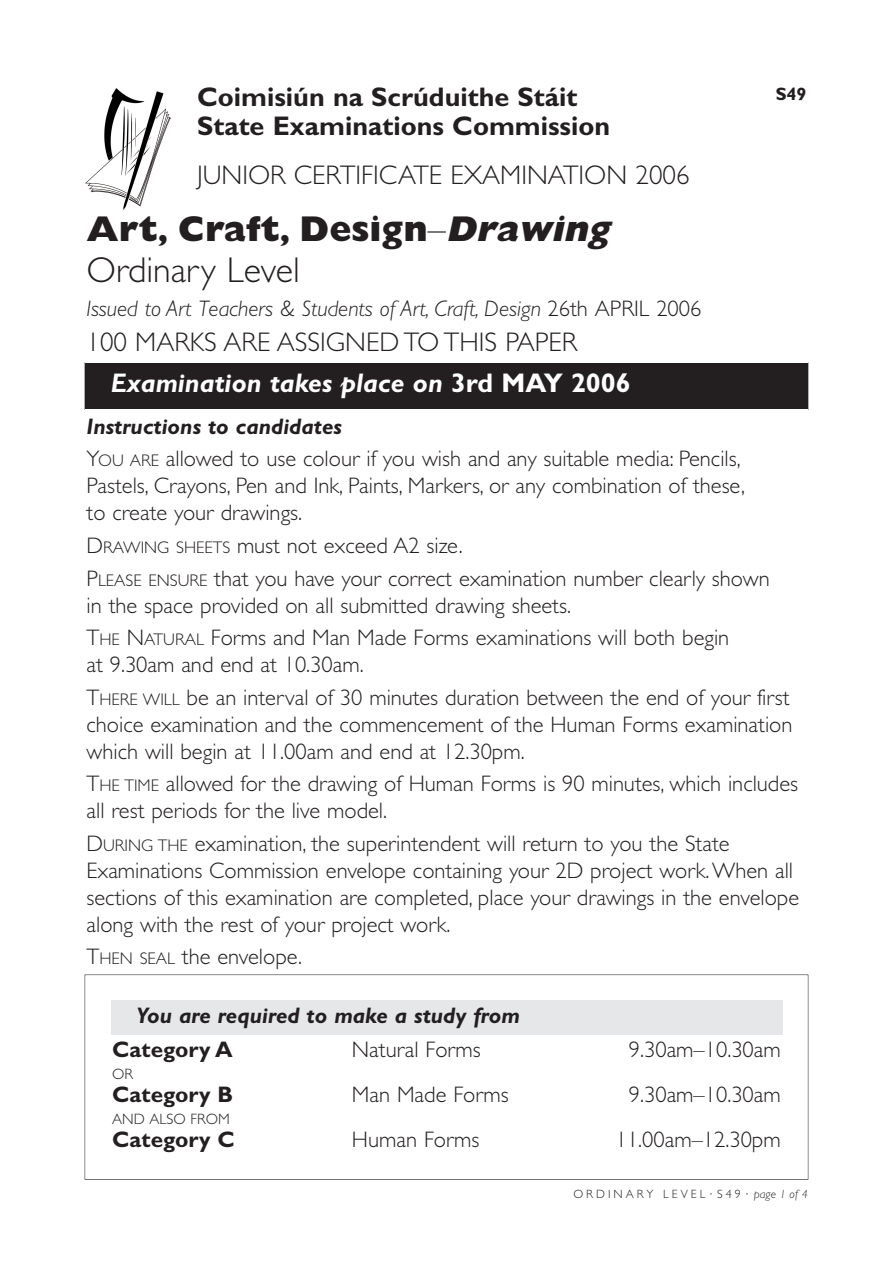
<style>
.page{position:relative;width:893px;height:1263px;background:#fff}
.page>*{position:absolute;margin:0;border:0;box-sizing:border-box;transform-origin:0 0}
.t1{font:800 36px/40.5px "Gill Sans";color:#231f20}
.t2{font:300 27px "Gill Sans";color:#231f20}
.t3{font:700 27px "Gill Sans";color:#231f20}
.t4{font:italic 700 27px "Gill Sans";color:#fff}
.t5{font:300 22.5px/27px "Gill Sans";color:#231f20}
.t6{font:italic 300 22.5px "Gill Sans";color:#231f20}
.t7{font:italic 700 22.5px "Gill Sans";color:#231f20}
.t8{font:700 22.5px "Gill Sans";color:#231f20}
.t9{font:700 18px "Gill Sans";color:#231f20}
.t10{font:300 15px "Gill Sans";color:#231f20}
.t11{font:300 12px "Gill Sans";letter-spacing:.25em;color:#231f20}
.s1{font-size:27px}
.s2{font-weight:300}
.s3{font-style:italic}
.s4{font-style:normal}
.s5{font-weight:700;font-style:italic}
.s6{font-size:16.8px}
</style>
<div class="page">
<div style="left:85px;top:363px;width:723px;height:46px;background:#231f20"></div>
<div style="left:111px;top:1001px;width:671px;height:34px;background:#e6e7e9"></div>
<img style="left:85px;top:89px;width:85px;height:121px">
<p class="t3" style="left:197px;top:87px;width:382px">Coimisiún na Scrúduithe Stáit</p>
<p class="t9" style="left:776px;top:87px;width:32px">S49</p>
<p class="t3" style="left:197px;top:115px;width:415px">State Examinations Commission</p>
<p class="t2" style="left:197px;top:165px;width:494px">JUNIOR CERTIFICATE EXAMINATION 2006</p>
<h1 class="t1" style="left:87px;top:212px;width:531px">Art<span class="s1">,</span> Craft<span class="s1">,</span> Design<span class="s2">–</span><span class="s3">Drawing<br></span><span class="s2">Ordinary Level</span></h1>
<p class="t6" style="left:87px;top:300px;width:616px">Issued to Art Teachers &amp; Students of Art, Craft, Design <span class="s4">26th APRIL 2006</span></p>
<p class="t2" style="left:87px;top:331px;width:492px">100 MARKS ARE ASSIGNED TO THIS PAPER</p>
<p class="t4" style="left:111px;top:373px;width:521px">Examination takes place on <span class="s4">3rd MAY 2006</span></p>
<p class="t5" style="left:87px;top:412px;width:656px;line-height:32.5px"><span class="s5">Instructions to candidates<br></span>Y<span class="s6">OU ARE</span> allowed to use colour if you wish and any suitable media: Pencils,</p>
<p class="t5" style="left:87px;top:474px;width:660px">Pastels, Crayons, Pen and Ink, Paints, Markers, or any combination of these, to create your drawings.</p>
<p class="t5" style="left:87px;top:531px;width:685px;line-height:32.5px">D<span class="s6">RAWING SHEETS</span> must not exceed A2 size.<br>P<span class="s6">LEASE ENSURE</span> that you have your correct examination number clearly shown</p>
<p class="t5" style="left:87px;top:591px;width:644px;line-height:32.5px">in the space provided on all submitted drawing sheets.<br>T<span class="s6">HE</span> N<span class="s6">ATURAL</span> Forms and Man Made Forms examinations will both begin</p>
<p class="t5" style="left:87px;top:650px;width:705px;line-height:32.5px">at 9.30am and end at 10.30am.<br>T<span class="s6">HERE WILL</span> be an interval of 30 minutes duration between the end of your first</p>
<p class="t5" style="left:87px;top:713px;width:707px">choice examination and the commencement of the Human Forms examination which will begin at 11.00am and end at 12.30pm.</p>
<p class="t5" style="left:87px;top:772px;width:713px">T<span class="s6">HE TIME</span> allowed for the drawing of Human Forms is 90 minutes, which includes all rest periods for the live model.</p>
<p class="t5" style="left:87px;top:832px;width:714px">D<span class="s6">URING THE</span> examination, the superintendent will return to you the State Examinations Commission envelope containing your 2D project work.When all sections of this examination are completed, place your drawings in the envelope along with the rest of your project work.</p>
<p class="t5" style="left:87px;top:945px;width:217px">T<span class="s6">HEN SEAL</span> the envelope.</p>
<p class="t7" style="left:136px;top:1007px;width:385px">You are required to make a study from</p>
<p class="t8" style="left:112px;top:1041px;width:122px">Category A</p>
<p class="t5" style="left:352px;top:1038px;width:130px">Natural Forms</p>
<p class="t5" style="left:629px;top:1038px;width:153px">9.30am–10.30am</p>
<p class="t10" style="left:112px;top:1069px;width:22px">OR</p>
<p class="t8" style="left:112px;top:1086px;width:123px">Category B</p>
<p class="t5" style="left:352px;top:1083px;width:158px">Man Made Forms</p>
<p class="t5" style="left:629px;top:1083px;width:153px">9.30am–10.30am</p>
<p class="t10" style="left:112px;top:1114px;width:119px">AND ALSO FROM</p>
<p class="t8" style="left:112px;top:1131px;width:124px">Category C</p>
<p class="t5" style="left:352px;top:1128px;width:129px">Human Forms</p>
<p class="t5" style="left:616px;top:1128px;width:166px">11.00am–12.30pm</p>
<p class="t11" style="left:573px;top:1189px;width:236px">ORDINARY LEVEL·S49 · <span class="s3">page 1 of 4</span></p>
</div>
